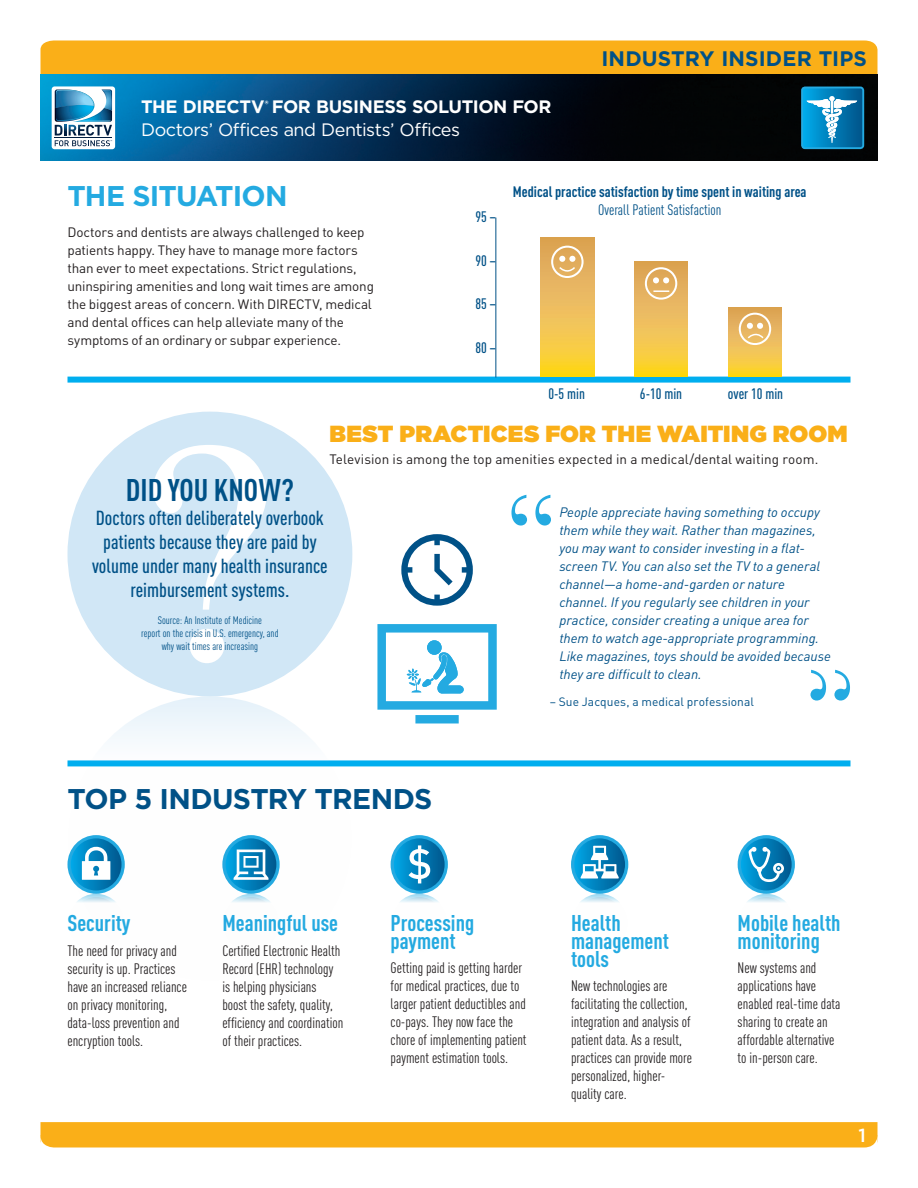
<style>
.page{position:relative;width:918px;height:1188px;background:#fff}
.page>*{position:absolute;margin:0;border:0;box-sizing:border-box;transform-origin:0 0}
.t1{font:700 30.9px "DIN Cond";color:#005187}
.t2{font:700 28.5px "Gotham";letter-spacing:-.025em;color:#005187}
.t3{font:700 28.5px "Gotham";letter-spacing:-.03em;color:#24aae1}
.t4{font:900 23.25px "Gotham";letter-spacing:.01em;color:#faaf18}
.t5{font:700 22.5px/18px "DIN Cond";color:#24aae1}
.t6{font:700 21px "Gotham";letter-spacing:.005em;color:#005187}
.t7{font:500 20.1px/24.2px "DIN Cond";color:#005187;text-align:center}
.t8{font:500 18.9px "Gotham";color:#fff}
.t9{font:18px/22.5px "Gotham";letter-spacing:-.025em;color:#fff}
.t10{font:15px/18px "DIN Cond";color:#231f20}
.t11{font:700 15px "DIN Cond";color:#005187}
.t12{font:500 15px "DIN Cond";color:#005187}
.t13{font:15px "DIN Cond";color:#005187}
.t14{font:13.5px/18px "DIN";letter-spacing:-.01em;color:#231f20}
.t15{font:italic 13.5px/18px "DIN";color:#005187}
.t16{font:12px "DIN";letter-spacing:.005em;color:#005187}
.t17{font:10.8px/13px "DIN Cond";color:#005187;text-align:center}
.s1{font-weight:700}
</style>
<div class="page">
<div style="left:40px;top:40px;width:838px;height:35px;background:#faaf18"></div>
<div style="left:68px;top:377px;width:782px;height:6px;background:#00aeef"></div>
<div style="left:68px;top:760px;width:782px;height:6px;background:#00aeef"></div>
<hr style="left:495px;top:218px;width:1px;height:159px;background:#005187">
<div style="left:67px;top:412px;width:285px;height:284px;background:#d1e7f6;border-radius:50%"></div>
<svg style="left:67px;top:696px;width:285px;height:285px"></svg>
<svg style="left:153px;top:445px;width:114px;height:218px"></svg>
<svg style="left:511px;top:495px;width:40px;height:31px"></svg>
<svg style="left:810px;top:670px;width:40px;height:31px"></svg>
<svg style="left:401px;top:534px;width:72px;height:72px"></svg>
<div style="left:68px;top:835px;width:57px;height:59px;border:3px solid #24aae1;border-radius:50%"></div>
<svg style="left:69px;top:837px;width:54px;height:55px"></svg>
<div style="left:571px;top:835px;width:57px;height:59px;border:3px solid #24aae1;border-radius:50%"></div>
<svg style="left:573px;top:837px;width:54px;height:55px"></svg>
<div style="left:222px;top:835px;width:58px;height:59px;border:3px solid #24aae1;border-radius:50%"></div>
<svg style="left:224px;top:837px;width:54px;height:55px"></svg>
<div style="left:391px;top:835px;width:57px;height:59px;border:3px solid #24aae1;border-radius:50%"></div>
<svg style="left:392px;top:837px;width:54px;height:55px"></svg>
<div style="left:738px;top:835px;width:57px;height:59px;border:3px solid #24aae1;border-radius:50%"></div>
<svg style="left:739px;top:837px;width:54px;height:55px"></svg>
<svg style="left:377px;top:624px;width:120px;height:99px"></svg>
<svg style="left:728px;top:307px;width:54px;height:70px"></svg>
<svg style="left:739px;top:313px;width:32px;height:32px"></svg>
<svg style="left:541px;top:238px;width:53px;height:139px"></svg>
<svg style="left:551px;top:246px;width:33px;height:32px"></svg>
<svg style="left:634px;top:262px;width:54px;height:115px"></svg>
<svg style="left:645px;top:267px;width:32px;height:33px"></svg>
<div style="left:69px;top:895px;width:54px;height:56px;background:#fefefe;border-radius:50%"></div>
<div style="left:68px;top:894px;width:57px;height:59px;border:3px solid #24aae1;border-radius:50%"></div>
<div style="left:224px;top:895px;width:54px;height:56px;background:#fdfdfd;border-radius:50%"></div>
<div style="left:222px;top:894px;width:58px;height:59px;border:3px solid #24aae1;border-radius:50%"></div>
<div style="left:391px;top:894px;width:57px;height:59px;border:3px solid #24aae1;border-radius:50%"></div>
<div style="left:571px;top:894px;width:57px;height:59px;border:3px solid #24aae1;border-radius:50%"></div>
<div style="left:738px;top:894px;width:57px;height:59px;border:3px solid #24aae1;border-radius:50%"></div>
<svg style="left:40px;top:1122px;width:837px;height:26px"></svg>
<img style="left:40px;top:75px;width:838px;height:86px">
<div style="left:801px;top:87px;width:63px;height:62px;border:2px solid #24aae1;border-radius:3px"></div>
<svg style="left:802px;top:87px;width:61px;height:61px"></svg>
<svg style="left:52px;top:86px;width:63px;height:63px"></svg>
<svg style="left:55px;top:89px;width:57px;height:57px"></svg>
<p class="t9" style="left:141px;top:95px;width:412px"><span class="s1">THE DIRECTV</span><sup>®</sup> <span class="s1">FOR BUSINESS SOLUTION FOR<br></span>Doctors’ Offices and Dentists’ Offices</p>
<p class="t6" style="left:602px;top:45px;width:267px">INDUSTRY INSIDER TIPS</p>
<p class="t3" style="left:68px;top:177px;width:222px">THE SITUATION</p>
<p class="t14" style="left:68px;top:223px;width:308px">Doctors and dentists are always challenged to keep patients happy. They have to manage more factors than ever to meet expectations. Strict regulations, uninspiring amenities and long wait times are among the biggest areas of concern. With DIRECTV, medical and dental offices can help alleviate many of the symptoms of an ordinary or subpar experience.</p>
<p class="t12" style="left:475px;top:208px;width:22px">95 –</p>
<p class="t12" style="left:475px;top:252px;width:22px">90 –</p>
<p class="t12" style="left:475px;top:295px;width:22px">85 –</p>
<p class="t12" style="left:475px;top:339px;width:22px">80 –</p>
<p class="t11" style="left:513px;top:182px;width:295px">Medical practice satisfaction by time spent in waiting area</p>
<p class="t13" style="left:598px;top:201px;width:125px">Overall Patient Satisfaction</p>
<p class="t12" style="left:548px;top:384px;width:38px">0-5 min</p>
<p class="t12" style="left:640px;top:384px;width:44px">6-10 min</p>
<p class="t12" style="left:728px;top:384px;width:57px">over 10 min</p>
<p class="t4" style="left:329px;top:417px;width:520px">BEST PRACTICES FOR THE WAITING ROOM</p>
<p class="t14" style="left:329px;top:449px;width:491px">Television is among the top amenities expected in a medical/dental waiting room.</p>
<p class="t1" style="left:126px;top:471px;width:169px">DID YOU KNOW?</p>
<p class="t7" style="left:92px;top:505px;width:237px">Doctors often deliberately overbook patients because they are paid by volume under many health insurance reimbursement systems.</p>
<p class="t17" style="left:141px;top:614px;width:139px">Source: An Institute of Medicine<br>report on the crisis in U.S. emergency, and why wait times are increasing</p>
<p class="t2" style="left:68px;top:780px;width:366px">TOP 5 INDUSTRY TRENDS</p>
<p class="t15" style="left:559px;top:503px;width:273px">People appreciate having something to occupy them while they wait. Rather than magazines, you may want to consider investing in a flat&shy;screen TV. You can also set the TV to a general channel—a home-and-garden or nature channel. If you regularly see children in your practice, consider creating a unique area for them to watch age-appropriate programming.<br>Like magazines, toys should be avoided because they are difficult to clean.</p>
<p class="t16" style="left:550px;top:695px;width:206px">– Sue Jacques, a medical professional</p>
<p class="t5" style="left:68px;top:913px;width:65px">Security</p>
<p class="t10" style="left:68px;top:941px;width:121px">The need for privacy and security is up. Practices have an increased reliance on privacy monitoring, data-loss prevention and encryption tools.</p>
<p class="t5" style="left:222px;top:913px;width:117px">Meaningful use</p>
<p class="t10" style="left:222px;top:941px;width:122px">Certified Electronic Health<br>Record (EHR) technology is helping physicians boost the safety, quality, efficiency and coordination of their practices.</p>
<p class="t5" style="left:391px;top:913px;width:85px">Processing payment</p>
<p class="t10" style="left:391px;top:959px;width:138px">Getting paid is getting harder for medical practices, due to larger patient deductibles and co-pays. They now face the chore of implementing patient payment estimation tools.</p>
<p class="t5" style="left:571px;top:913px;width:99px">Health management tools</p>
<p class="t10" style="left:571px;top:977px;width:123px">New technologies are facilitating the collection, integration and analysis of patient data. As a result, practices can provide more personalized, higher&shy;quality care.</p>
<p class="t5" style="left:738px;top:913px;width:104px">Mobile health monitoring</p>
<p class="t10" style="left:738px;top:959px;width:104px">New systems and applications have enabled real-time data sharing to create an affordable alternative to in-person care.</p>
<p class="t8" style="left:859px;top:1123px;width:9px">1</p>
</div>
